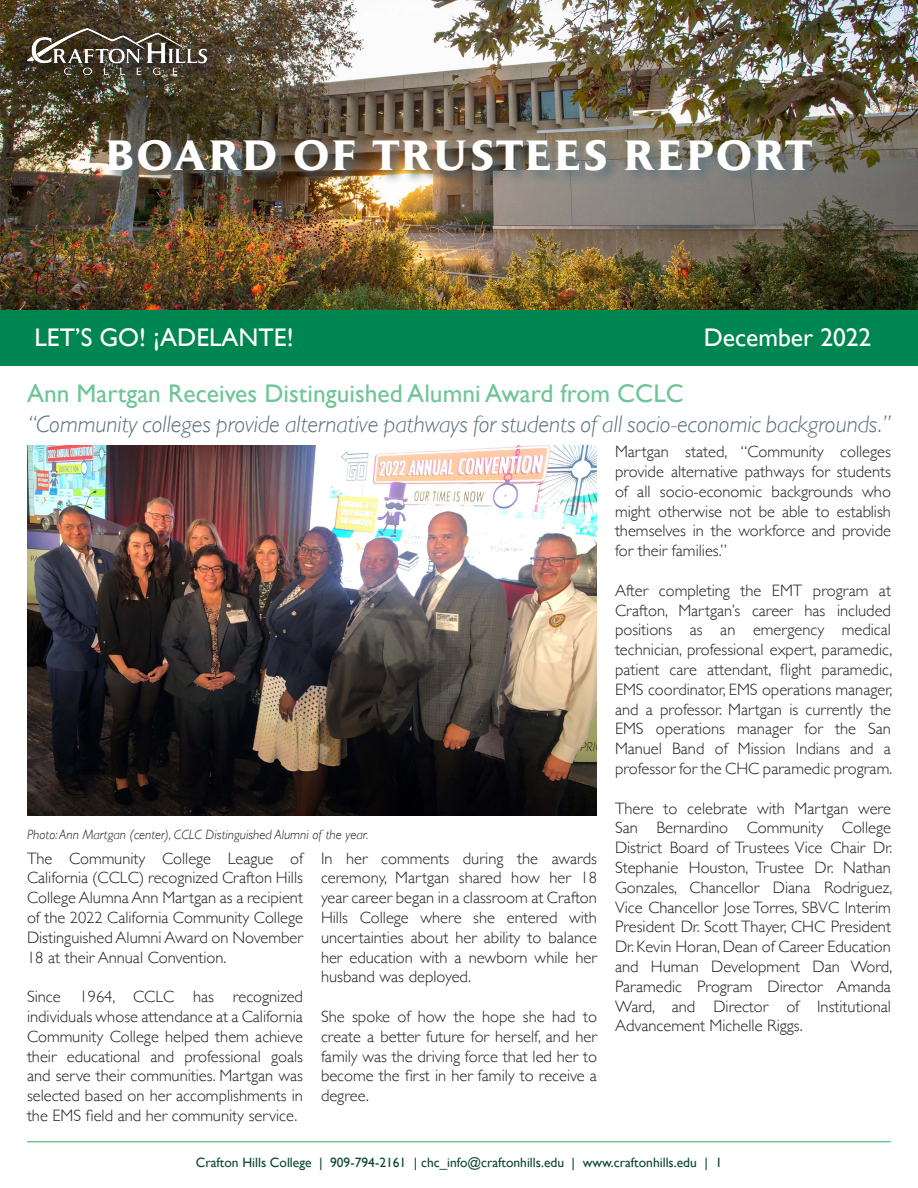
<style>
.page{position:relative;width:918px;height:1188px;background:#fff}
.page>*{position:absolute;margin:0;border:0;box-sizing:border-box;transform-origin:0 0}
.t1{font:700 42px "Jaeger Daily News";letter-spacing:.07em;color:#fff}
.t2{font:25.5px "Gill Sans";color:#6ec597}
.t3{font:25.5px "Gill Sans";color:#fff}
.t4{font:italic 300 24px "Gill Sans";color:#5b6f7b}
.t5{font:300 16.5px/19.8px "Gill Sans";color:#231f20;text-align:justify}
.t6{font:13.5px "Gill Sans";color:#0c4634}
.t7{font:italic 300 13.5px "Gill Sans";color:#231f20}
</style>
<div class="page">
<img style="left:27px;top:446px;width:570px;height:369px">
<hr style="left:27px;top:1141px;width:864px;height:1px;background:#6ec597">
<div style="left:0;top:309px;width:918px;height:57px;background:#008751"></div>
<img style="left:0;top:0;width:918px;height:309px">
<div style="left:106px;top:138px;width:720px;height:47px;background:#5b6f7b;opacity:.75"></div>
<div style="left:30px;top:31px;width:194px;height:62px;background:#231f20;opacity:.75"></div>
<img style="left:27px;top:28px;width:179px;height:47px">
<p class="t1" style="left:106px;top:129px;width:708px">BOARD OF TRUSTEES REPORT</p>
<p class="t3" style="left:34px;top:323px;width:261px">LET’S GO! ¡ADELANTE!</p>
<p class="t2" style="left:27px;top:378px;width:658px">Ann Martgan Receives Distinguished Alumni Award from CCLC</p>
<p class="t3" style="left:704px;top:323px;width:169px">December 2022</p>
<p class="t4" style="left:27px;top:410px;width:866px">“Community colleges provide alternative pathways for students of all socio-economic backgrounds.”</p>
<p class="t7" style="left:27px;top:827px;width:343px">Photo: Ann Martgan (center), CCLC Distinguished Alumni of the year.</p>
<p class="t5" style="left:27px;top:848px;width:278px">The Community College League of California (CCLC) recognized Crafton Hills College Alumna Ann Martgan as a recipient of the 2022 California Community College Distinguished Alumni Award on November 18 at their Annual Convention.</p>
<p class="t5" style="left:27px;top:986px;width:278px">Since 1964, CCLC has recognized individuals whose attendance at a California Community College helped them achieve their educational and professional goals and serve their communities. Martgan was selected based on her accomplishments in the EMS field and her community service.</p>
<p class="t5" style="left:321px;top:848px;width:278px">In her comments during the awards ceremony, Martgan shared how her 18 year career began in a classroom at Crafton Hills College where she entered with uncertainties about her ability to balance her education with a newborn while her husband was deployed.</p>
<p class="t5" style="left:321px;top:1006px;width:278px">She spoke of how the hope she had to create a better future for herself, and her family was the driving force that led her to become the first in her family to receive a degree.</p>
<p class="t5" style="left:615px;top:441px;width:278px">Martgan stated, “Community colleges provide alternative pathways for students of all socio-economic backgrounds who might otherwise not be able to establish themselves in the workforce and provide for their families.”</p>
<p class="t5" style="left:615px;top:580px;width:279px">After completing the EMT program at Crafton, Martgan’s career has included positions as an emergency medical technician, professional expert, paramedic, patient care attendant, flight paramedic, EMS coordinator, EMS operations manager, and a professor. Martgan is currently the EMS operations manager for the San Manuel Band of Mission Indians and a professor for the CHC paramedic program.</p>
<p class="t5" style="left:615px;top:798px;width:279px">There to celebrate with Martgan were San Bernardino Community College District Board of Trustees Vice Chair Dr.<br>Stephanie Houston, Trustee Dr. Nathan Gonzales, Chancellor Diana Rodriguez, Vice Chancellor Jose Torres, SBVC Interim President Dr. Scott Thayer, CHC President Dr. Kevin Horan, Dean of Career Education and Human Development Dan Word, Paramedic Program Director Amanda Ward, and Director of Institutional Advancement Michelle Riggs.</p>
<p class="t6" style="left:196px;top:1155px;width:528px">Crafton Hills College | 909-794-2161 | chc_info@craftonhills.edu | www.craftonhills.edu | 1</p>
</div>
